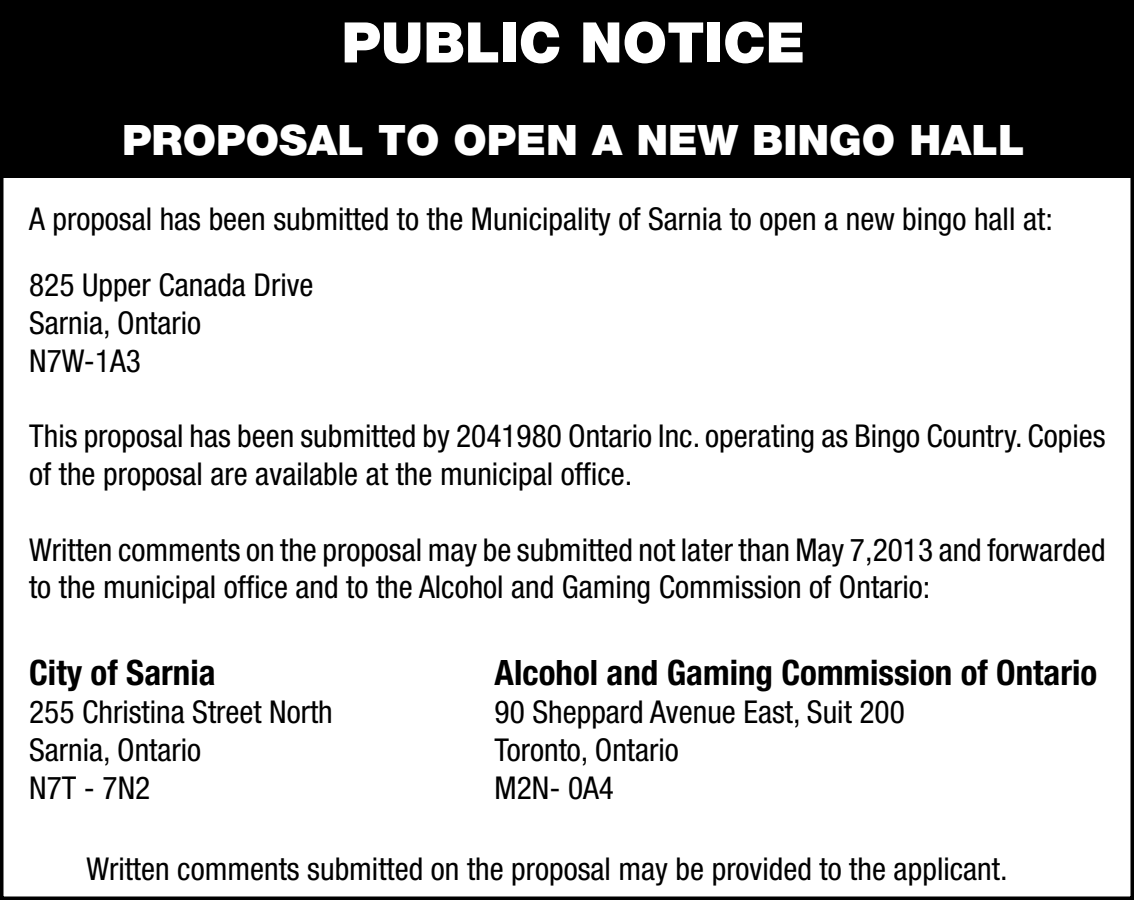
<style>
.page{position:relative;width:1134px;height:900px;background:#fff}
.page>*{position:absolute;margin:0;border:0;box-sizing:border-box;transform-origin:0 0}
.t1{font:900 56px "Helvetica Neue LT Std";color:#fff}
.t2{font:900 42px "Helvetica Neue LT Std";color:#fff}
.t3{font:700 condensed 35px "Helvetica Neue LT Std";color:#000}
.t4{font:condensed 31.5px/37.8px "Helvetica Neue LT Std";color:#000}
</style>
<div class="page">
<div style="left:0;top:0;width:1134px;height:177px;background:#000"></div>
<h1 class="t1" style="left:341px;top:10px;width:465px">PUBLIC NOTICE</h1>
<h2 class="t2" style="left:122px;top:116px;width:904px">PROPOSAL TO OPEN A NEW BINGO HALL</h2>
<p class="t4" style="left:29px;top:186px;width:1025px;line-height:65.8px">A proposal has been submitted to the Municipality of Sarnia to open a new bingo hall at:<br>825 Upper Canada Drive</p>
<p class="t4" style="left:29px;top:304px;width:173px">Sarnia, Ontario<br>N7W-1A3</p>
<p class="t4" style="left:29px;top:417px;width:1078px">This proposal has been submitted by 2041980 Ontario Inc. operating as Bingo Country. Copies of the proposal are available at the municipal office.</p>
<p class="t4" style="left:29px;top:531px;width:1078px">Written comments on the proposal may be submitted not later than May 7,2013 and forwarded to the municipal office and to the Alcohol and Gaming Commission of Ontario:</p>
<p class="t3" style="left:29px;top:653px;width:188px">City of Sarnia</p>
<p class="t4" style="left:29px;top:693px;width:305px">255 Christina Street North<br>Sarnia, Ontario<br>N7T - 7N2</p>
<p class="t3" style="left:495px;top:653px;width:604px">Alcohol and Gaming Commission of Ontario</p>
<p class="t4" style="left:495px;top:693px;width:412px">90 Sheppard Avenue East, Suit 200<br>Toronto, Ontario<br>M2N- 0A4</p>
<p class="t4" style="left:86px;top:850px;width:923px">Written comments submitted on the proposal may be provided to the applicant.</p>
</div>
